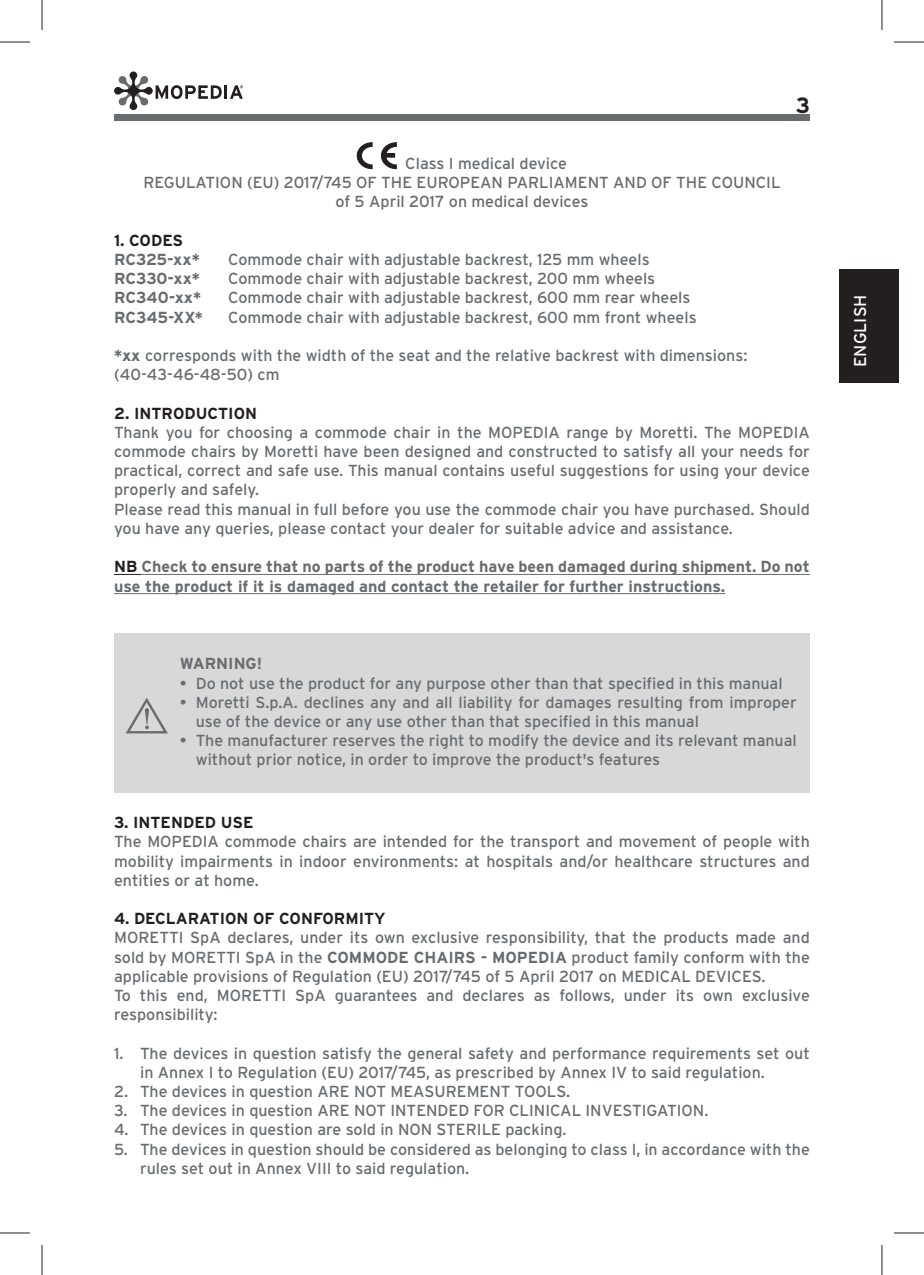
<style>
.page{position:relative;width:924px;height:1275px;background:#fff}
.page>*{position:absolute;margin:0;border:0;box-sizing:border-box;transform-origin:0 0}
.t1{font:700 22px "Interstate";color:#241f1f}
.t2{font:17px "Interstate";letter-spacing:.005em;color:#fff}
.t3{font:16px/19.2px "Interstate";color:#686c6f}
.t4{font:700 16px/19.2px "Interstate";color:#686c6f}
.t5{font:700 16px "Interstate";color:#241f1f}
.s1{font-weight:700}
.s2{color:#241f1f}
</style>
<div class="page">
<div style="left:114px;top:114px;width:695px;height:7px;background:#686c6f"></div>
<svg style="left:114px;top:71px;width:107px;height:39px"></svg>
<hr style="left:224px;top:85px;width:3px;height:14px;background:#241f1f">
<svg style="left:230px;top:85px;width:13px;height:14px"></svg>
<div style="left:838px;top:269px;width:60px;height:113px;background:#241f1f"></div>
<svg style="left:114px;top:574px;width:27px;height:1px"></svg>
<hr style="left:141px;top:574px;width:668px;height:1px;background:#686c6f">
<hr style="left:114px;top:593px;width:611px;height:1px;background:#686c6f">
<svg style="left:356px;top:142px;width:16px;height:27px"></svg>
<svg style="left:380px;top:142px;width:17px;height:27px"></svg>
<div style="left:114px;top:633px;width:695px;height:159px;background:#d8d8d9"></div>
<svg style="left:126px;top:697px;width:42px;height:36px"></svg>
<hr style="left:0;top:42px;width:30px;height:1px;background:#241f1f">
<hr style="left:893px;top:42px;width:30px;height:1px;background:#241f1f">
<hr style="left:0;top:1232px;width:30px;height:1px;background:#241f1f">
<hr style="left:893px;top:1232px;width:30px;height:1px;background:#241f1f">
<hr style="left:42px;top:0;width:1px;height:30px;background:#241f1f">
<hr style="left:42px;top:1245px;width:1px;height:30px;background:#241f1f">
<hr style="left:881px;top:0;width:1px;height:30px;background:#241f1f">
<hr style="left:881px;top:1245px;width:1px;height:30px;background:#241f1f">
<h1 class="t1" style="left:795px;top:93px;width:16px">3</h1>
<p class="t3" style="left:405px;top:154px;width:163px">Class I medical device</p>
<p class="t3" style="left:143px;top:173px;width:638px">REGULATION (EU) 2017/745 OF THE EUROPEAN PARLIAMENT AND OF THE COUNCIL</p>
<p class="t3" style="left:335px;top:192px;width:254px">of 5 April 2017 on medical devices</p>
<p class="t5" style="left:114px;top:231px;width:70px">1. CODES</p>
<p class="t4" style="left:114px;top:250px;width:87px">RC325-xx*</p>
<p class="t3" style="left:228px;top:250px;width:423px">Commode chair with adjustable backrest, 125 mm wheels</p>
<p class="t4" style="left:114px;top:269px;width:87px">RC330-xx*</p>
<p class="t3" style="left:228px;top:269px;width:428px">Commode chair with adjustable backrest, 200 mm wheels</p>
<p class="t4" style="left:114px;top:288px;width:88px">RC340-xx*</p>
<p class="t3" style="left:228px;top:288px;width:463px">Commode chair with adjustable backrest, 600 mm rear wheels</p>
<p class="t4" style="left:114px;top:307px;width:90px">RC345-XX*</p>
<p class="t3" style="left:228px;top:307px;width:469px">Commode chair with adjustable backrest, 600 mm front wheels</p>
<p class="t3" style="left:114px;top:346px;width:634px"><span class="s1">*xx</span> corresponds with the width of the seat and the relative backrest with dimensions: (40-43-46-48-50) cm</p>
<p class="t5" style="left:114px;top:404px;width:144px">2. INTRODUCTION</p>
<p class="t3" style="left:114px;top:422px;width:697px">Thank you for choosing a commode chair in the MOPEDIA range by Moretti. The MOPEDIA commode chairs by Moretti have been designed and constructed to satisfy all your needs for practical, correct and safe use. This manual contains useful suggestions for using your device properly and safely.<br>Please read this manual in full before you use the commode chair you have purchased. Should you have any queries, please contact your dealer for suitable advice and assistance.</p>
<p class="t4" style="left:114px;top:557px;width:697px"><span class="s2">NB</span> Check to ensure that no parts of the product have been damaged during shipment. Do not use the product if it is damaged and contact the retailer for further instructions.</p>
<p class="t4" style="left:180px;top:654px;width:84px">WARNING!</p>
<p class="t3" style="left:180px;top:673px;width:604px">• Do not use the product for any purpose other than that specified in this manual</p>
<p class="t3" style="left:196px;top:692px;width:602px;text-indent:-16px">• Moretti S.p.A. declines any and all liability for damages resulting from improper use of the device or any use other than that specified in this manual</p>
<p class="t3" style="left:196px;top:731px;width:602px;text-indent:-16px">• The manufacturer reserves the right to modify the device and its relevant manual without prior notice, in order to improve the product's features</p>
<p class="t5" style="left:114px;top:813px;width:141px">3. INTENDED USE</p>
<p class="t3" style="left:114px;top:832px;width:697px;text-align:justify">The MOPEDIA commode chairs are intended for the transport and movement of people with mobility impairments in indoor environments: at hospitals and/or healthcare structures and entities or at home.</p>
<p class="t5" style="left:114px;top:909px;width:273px">4. DECLARATION OF CONFORMITY</p>
<p class="t3" style="left:114px;top:928px;width:697px">MORETTI SpA declares, under its own exclusive responsibility, that the products made and sold by MORETTI SpA in the <span class="s1">COMMODE CHAIRS - MOPEDIA</span> product family conform with the applicable provisions of Regulation (EU) 2017/745 of 5 April 2017 on MEDICAL DEVICES.<br>To this end, MORETTI SpA guarantees and declares as follows, under its own exclusive responsibility:</p>
<p class="t3" style="left:140px;top:1043px;width:671px;text-indent:-26px">1. The devices in question satisfy the general safety and performance requirements set out in Annex I to Regulation (EU) 2017/745, as prescribed by Annex IV to said regulation.</p>
<p class="t3" style="left:114px;top:1081px;width:457px">2. The devices in question ARE NOT MEASUREMENT TOOLS.</p>
<p class="t3" style="left:114px;top:1100px;width:595px">3. The devices in question ARE NOT INTENDED FOR CLINICAL INVESTIGATION.</p>
<p class="t3" style="left:114px;top:1120px;width:454px">4. The devices in question are sold in NON STERILE packing.</p>
<p class="t3" style="left:140px;top:1139px;width:671px;text-indent:-26px">5. The devices in question should be considered as belonging to class I, in accordance with the rules set out in Annex VIII to said regulation.</p>
<p class="t2" style="left:850px;top:367px;width:74px;rotate:-90deg">ENGLISH</p>
</div>
